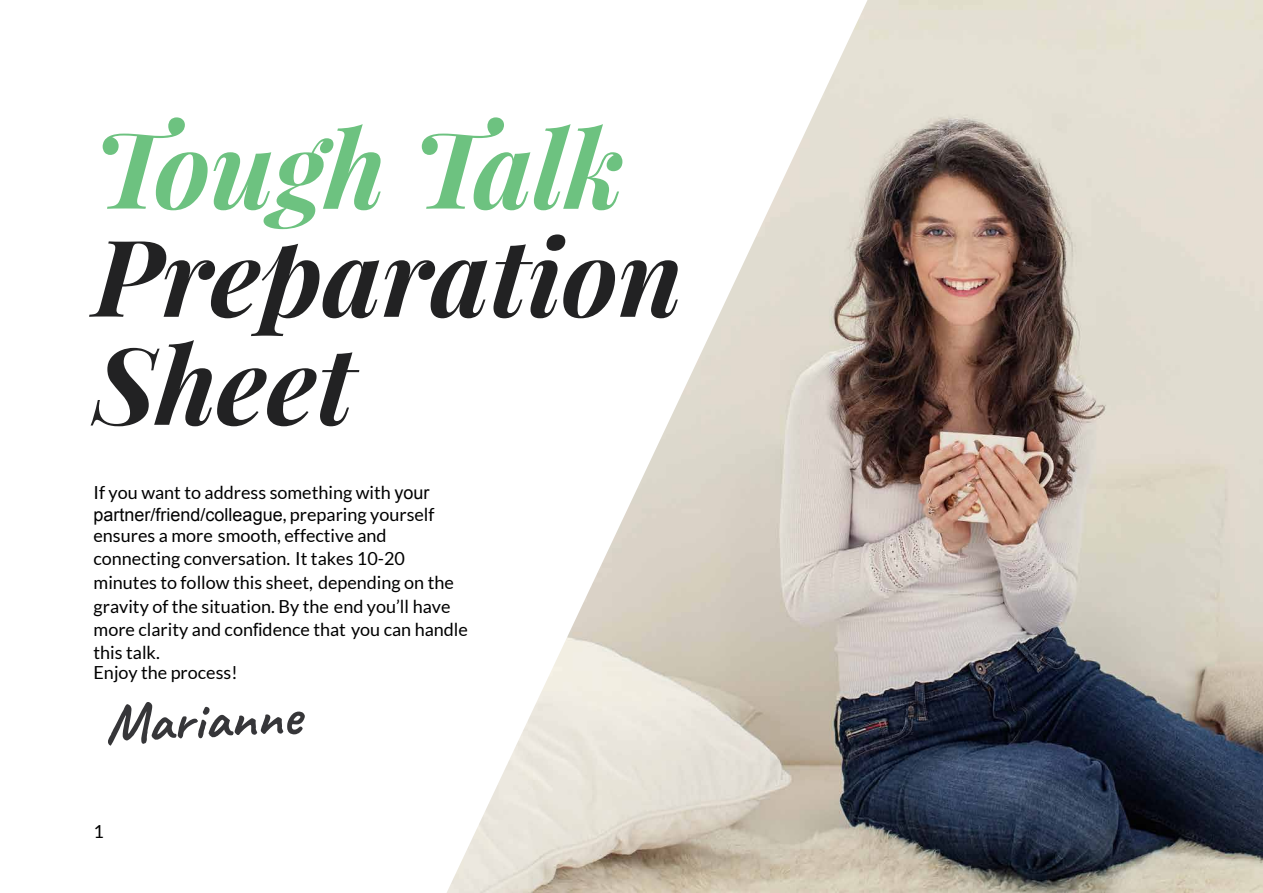
<style>
.page{position:relative;width:1263px;height:893px;background:#fff}
.page>*{position:absolute;margin:0;border:0;box-sizing:border-box;transform-origin:0 0}
.t1{font:italic 700 106.5px/108px "Playfair Display";color:#222223}
.t2{font:italic 700 106.5px "Playfair Display";color:#6dc280}
.t3{font:700 57px "Caveat";color:#363639}
.t4{font:18px/23.2px "Lato";color:#000}
.t5{font:18px "Arial";color:#000}
.s1{font-family:"Arial"}
.s2{font-family:"Lato"}
</style>
<div class="page">
<img style="left:447px;top:0;width:816px;height:893px">
<h1 class="t2" style="left:94px;top:96px;width:532px">Tough Talk</h1>
<h1 class="t1" style="left:94px;top:219px;width:590px">Preparation<br>Sheet</h1>
<p class="t4" style="left:94px;top:481px;width:337px">!" #$% &amp;'() )$ '**+,-- -$.,)/0(1 &amp;0)/ <span class="s1">your</span></p>
<p class="t5" style="left:94px;top:505px;width:343px">partner/friend/colleague<span class="s2">2 3+,3'+0(1 #$%+-,4"</span></p>
<p class="t4" style="left:94px;top:524px;width:375px">,(-%+,- ' .$+, -.$$)/2 ,"",5)06, '(* 5$((,5)0(1 5$(6,+-')0$(7 !) )'8,- 9:;&lt;: .0(%),- )$ "$44$&amp; )/0- -/,,)2 *,3,(*0(1 $( )/, 1+'60)# $" )/, -0)%')0$(7 =# )/, ,(* #$%&gt;44 /'6, more clarityand con<span class="s1">f</span>idence that you can handle )/0- )'487</p>
<p class="t4" style="left:94px;top:660px;width:145px">!"#$% &amp;'( )*$+(,,-</p>
<h2 class="t3" style="left:104px;top:687px;width:197px;rotate:-2deg">Marianne</h2>
<p class="t4" style="left:94px;top:820px;width:12px">1</p>
</div>
